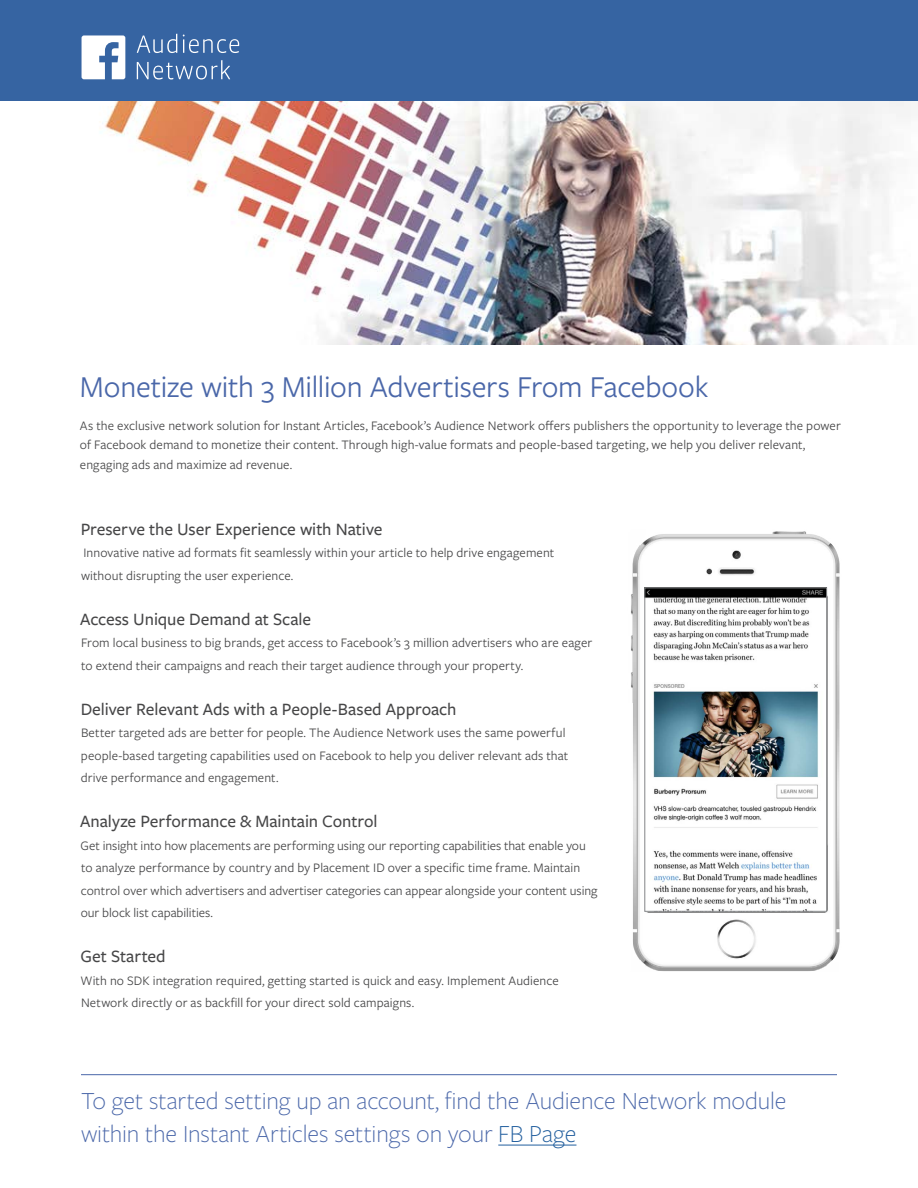
<style>
.page{position:relative;width:918px;height:1188px;background:#fff}
.page>*{position:absolute;margin:0;border:0;box-sizing:border-box;transform-origin:0 0}
.t1{font:31.5px "Freight Sans Pro";letter-spacing:-.01em;color:#4a67a9}
.t2{font:300 25.5px/33px "Freight Sans Pro";letter-spacing:-.005em;color:#4a67a9}
.t3{font:500 18px "Freight Sans Pro";color:#464647}
.t4{font:13.5px/22.5px "Freight Sans Pro";letter-spacing:.005em;color:#464647}
.s1{color:#215e9e}
</style>
<div class="page">
<img style="left:0;top:100px;width:918px;height:245px">
<div style="left:0;top:0;width:918px;height:100px;background:#3664a2"></div>
<svg style="left:82px;top:35px;width:43px;height:44px"></svg>
<svg style="left:137px;top:60px;width:93px;height:19px"></svg>
<svg style="left:137px;top:34px;width:102px;height:19px"></svg>
<img style="left:631px;top:531px;width:209px;height:440px">
<img style="left:647px;top:590px;width:178px;height:320px">
<div style="left:645px;top:588px;width:182px;height:324px;border:1px solid #86888a"></div>
<hr style="left:81px;top:1074px;width:756px;height:1px;background:#4a67a9">
<hr style="left:498px;top:1145px;width:78px;height:1px;background:#215e9e">
<h1 class="t1" style="left:80px;top:366px;width:630px">Monetize with 3 Million Advertisers From Facebook</h1>
<p class="t4" style="left:80px;top:415px;width:762px;line-height:19.5px">As the exclusive network solution for Instant Articles, Facebook’s Audience Network offers publishers the opportunity to leverage the power of Facebook demand to monetize their content. Through high-value formats and people-based targeting, we help you deliver relevant, engaging ads and maximize ad revenue.</p>
<h3 class="t3" style="left:81px;top:517px;width:303px">Preserve the User Experience with Native</h3>
<p class="t4" style="left:81px;top:541px;width:475px">Innovative native ad formats fit seamlessly within your article to help drive engagement without disrupting the user experience.</p>
<h3 class="t3" style="left:80px;top:607px;width:233px">Access Unique Demand at Scale</h3>
<p class="t4" style="left:81px;top:631px;width:513px">From local business to big brands, get access to Facebook’s 3 million advertisers who are eager to extend their campaigns and reach their target audience through your property.</p>
<h3 class="t3" style="left:81px;top:697px;width:377px">Deliver Relevant Ads with a People-Based Approach</h3>
<p class="t4" style="left:81px;top:721px;width:489px">Better targeted ads are better for people. The Audience Network uses the same powerful people-based targeting capabilities used on Facebook to help you deliver relevant ads that drive performance and engagement.</p>
<h3 class="t3" style="left:80px;top:809px;width:299px">Analyze Performance &amp; Maintain Control</h3>
<p class="t4" style="left:81px;top:833px;width:518px">Get insight into how placements are performing using our reporting capabilities that enable you to analyze performance by country and by Placement ID over a specific time frame. Maintain control over which advertisers and advertiser categories can appear alongside your content using our block list capabilities.</p>
<h3 class="t3" style="left:80px;top:944px;width:87px">Get Started</h3>
<p class="t4" style="left:81px;top:968px;width:480px">With no SDK integration required, getting started is quick and easy. Implement Audience<br>Network directly or as backfill for your direct sold campaigns.</p>
<h2 class="t2" style="left:81px;top:1083px;width:707px">To get started setting up an account, find the Audience Network module within the Instant Articles settings on your <span class="s1">FB Page</span></h2>
</div>
